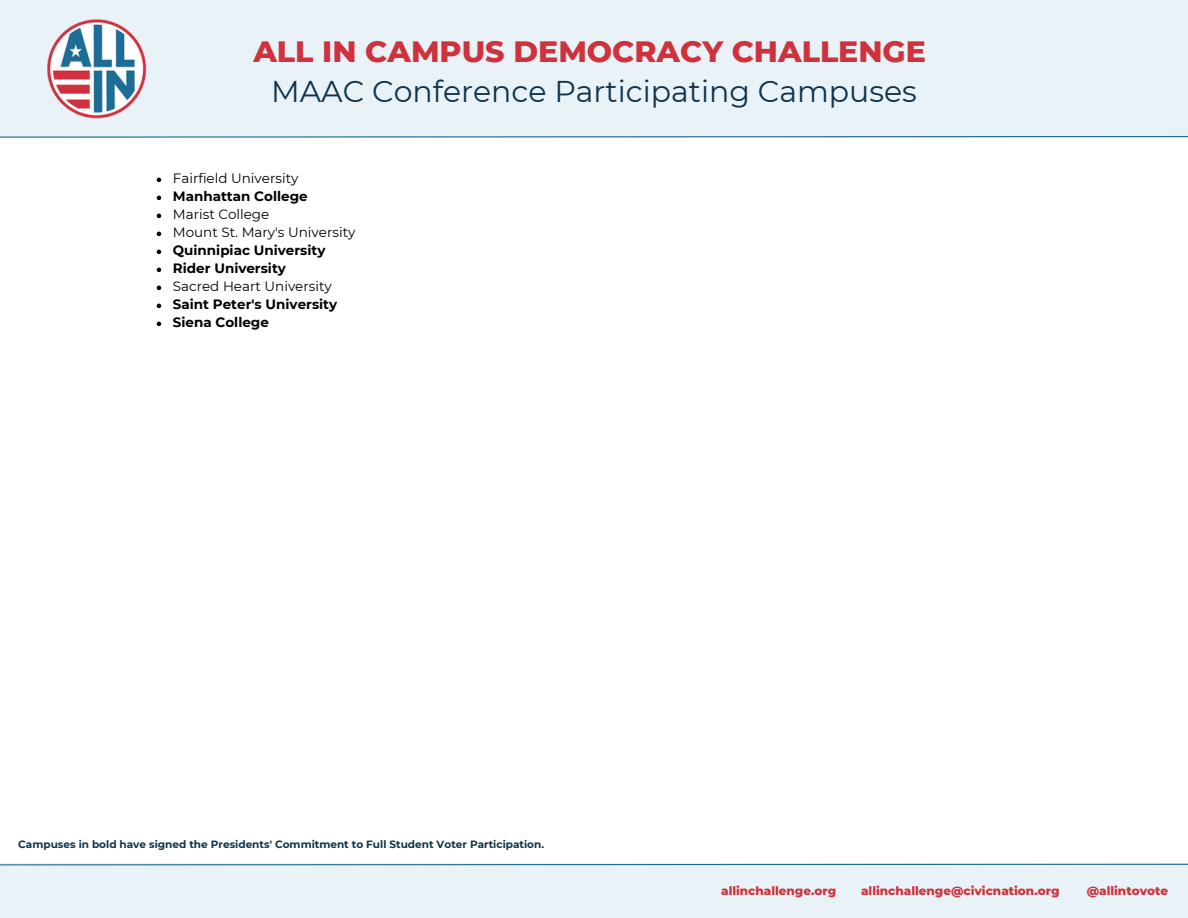
<style>
.page{position:relative;width:1188px;height:918px;background:#fff}
.page>*{position:absolute;margin:0;border:0;box-sizing:border-box;transform-origin:0 0}
.t1{font:30px "Montserrat";color:#0f344c}
.t2{font:800 30px "Montserrat";color:#ce323d}
.t3{font:700 13.5px "Montserrat";color:#000}
.t4{font:13.5px "Montserrat";color:#000}
.t5{font:800 12px "Montserrat";color:#ce323d}
.t6{font:700 10.5px "Montserrat";color:#0f344c}
</style>
<div class="page">
<div style="left:0;top:0;width:1188px;height:137px;background:#e9f2f7"></div>
<img style="left:47px;top:19px;width:100px;height:100px">
<div style="left:0;top:864px;width:1188px;height:54px;background:#e9f2f7"></div>
<svg style="left:0;top:136px;width:1188px;height:2px;background:#75a5be"></svg>
<svg style="left:0;top:863px;width:1188px;height:3px;background:#9bbfd1"></svg>
<svg style="left:157px;top:178px;width:4px;height:4px"></svg>
<svg style="left:157px;top:196px;width:4px;height:4px"></svg>
<svg style="left:157px;top:214px;width:4px;height:4px"></svg>
<svg style="left:157px;top:232px;width:4px;height:4px"></svg>
<svg style="left:157px;top:250px;width:4px;height:4px"></svg>
<svg style="left:157px;top:268px;width:4px;height:4px"></svg>
<svg style="left:157px;top:286px;width:4px;height:4px"></svg>
<svg style="left:157px;top:304px;width:4px;height:4px"></svg>
<svg style="left:157px;top:322px;width:4px;height:4px"></svg>
<h1 class="t2" style="left:253px;top:33px;width:674px">ALL IN CAMPUS DEMOCRACY CHALLENGE</h1>
<h2 class="t1" style="left:271px;top:73px;width:647px">MAAC Conference Participating Campuses</h2>
<p class="t4" style="left:173px;top:170px;width:127px">Fairfield University</p>
<p class="t3" style="left:173px;top:188px;width:136px">Manhattan College</p>
<p class="t4" style="left:173px;top:206px;width:98px">Marist College</p>
<p class="t4" style="left:173px;top:224px;width:184px">Mount St. Mary's University</p>
<p class="t3" style="left:173px;top:242px;width:154px">Quinnipiac University</p>
<p class="t3" style="left:173px;top:260px;width:115px">Rider University</p>
<p class="t4" style="left:173px;top:278px;width:161px">Sacred Heart University</p>
<p class="t3" style="left:173px;top:296px;width:166px">Saint Peter's University</p>
<p class="t3" style="left:173px;top:314px;width:98px">Siena College</p>
<p class="t6" style="left:18px;top:837px;width:527px">Campuses in bold have signed the Presidents' Commitment to Full Student Voter Participation.</p>
<h4 class="t5" style="left:721px;top:883px;width:117px">allinchallenge.org</h4>
<h4 class="t5" style="left:861px;top:883px;width:200px">allinchallenge@civicnation.org</h4>
<h4 class="t5" style="left:1087px;top:883px;width:83px">@allintovote</h4>
</div>
